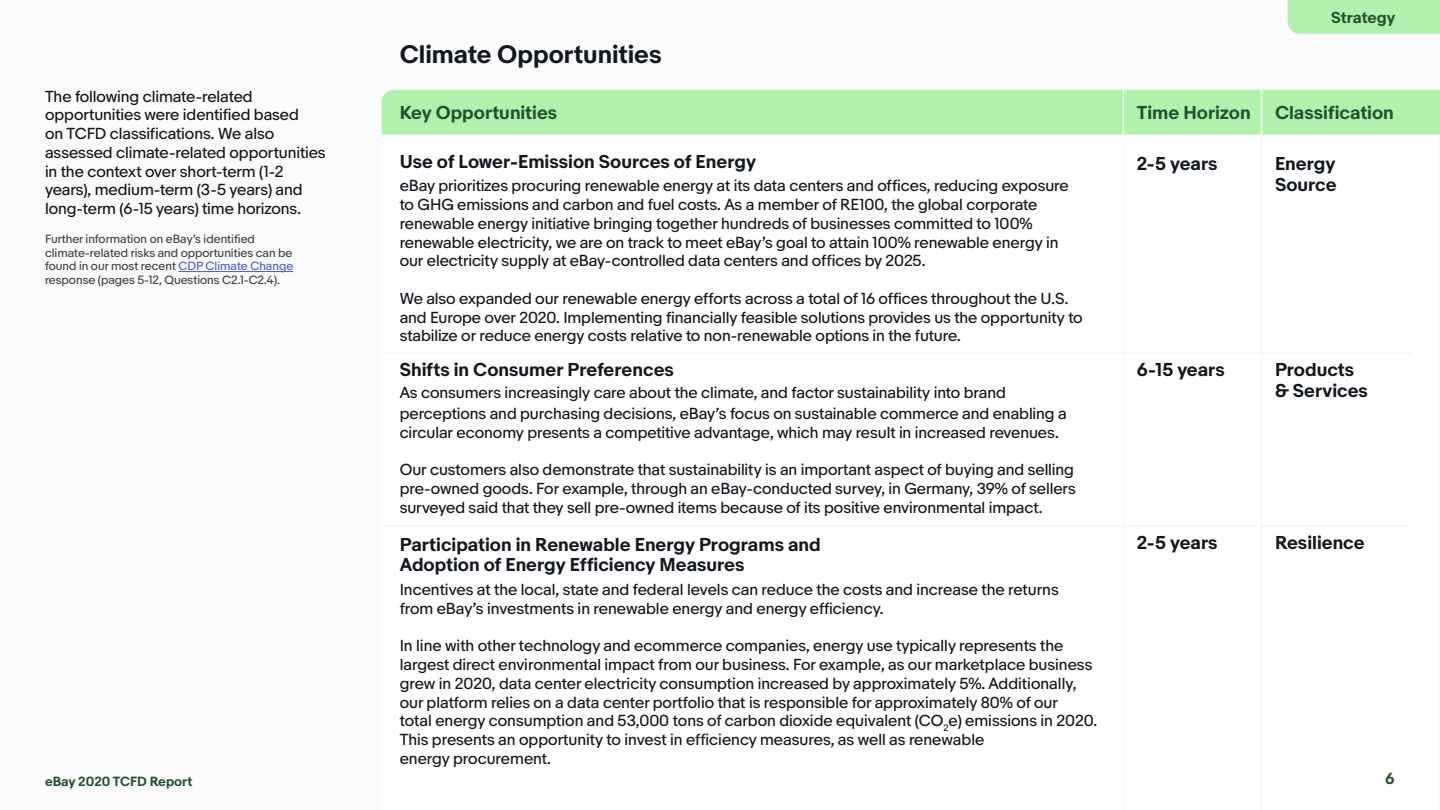
<style>
.page{position:relative;width:1440px;height:810px;background:#fbfbfb}
.page>*{position:absolute;margin:0;border:0;box-sizing:border-box;transform-origin:0 0}
.t1{font:700 23.75px "Market Sans";color:#12181e}
.t2{font:700 17.5px/21px "Market Sans";color:#12181e}
.t3{font:700 17.5px "Market Sans";color:#235031}
.t4{font:15px/18.8px "Market Sans";letter-spacing:-.005em;color:#12181e}
.t5{font:700 15px "Market Sans";color:#235031}
.t6{font:700 12.5px "Market Sans";color:#235031}
.t7{font:11.25px/13.8px "Market Sans";color:#414141}
.s1{color:#4f5cd6}
</style>
<div class="page">
<hr style="left:179px;top:271px;width:114px;height:1px;background:#4f5cd6">
<div style="left:381px;top:100px;width:1057px;height:710px;background:#fff"></div>
<div style="left:382px;top:90px;width:1058px;height:45px;background:#b1f1ad"></div>
<hr style="left:1123px;top:90px;width:1px;height:720px;background:#f7f7f7">
<hr style="left:1261px;top:90px;width:1px;height:720px;background:#f7f7f7">
<hr style="left:382px;top:352px;width:1029px;height:2px;background:#f7f7f7">
<hr style="left:381px;top:525px;width:1030px;height:2px;background:#f7f7f7">
<div style="left:1288px;top:0;width:152px;height:34px;background:#b1f1ad"></div>
<p class="t4" style="left:45px;top:87px;width:282px">The following climate-related opportunities were identified based<br>on TCFD classifications. We also assessed climate-related opportunities in the context over short-term (1-2 years), medium-term (3-5 years) and long-term (6-15 years) time horizons.</p>
<p class="t7" style="left:45px;top:232px;width:250px">Further information on eBay’s identified climate-related risks and opportunities can be found in our most recent <span class="s1">CDP Climate Change </span>response (pages 5-12, Questions C2.1-C2.4).</p>
<h1 class="t1" style="left:400px;top:39px;width:264px">Climate Opportunities</h1>
<p class="t3" style="left:400px;top:102px;width:159px">Key Opportunities</p>
<p class="t2" style="left:400px;top:152px;width:358px">Use of Lower-Emission Sources of Energy</p>
<p class="t4" style="left:400px;top:177px;width:671px">eBay prioritizes procuring renewable energy at its data centers and offices, reducing exposure to GHG emissions and carbon and fuel costs. As a member of RE100, the global corporate renewable energy initiative bringing together hundreds of businesses committed to 100% renewable electricity, we are on track to meet eBay’s goal to attain 100% renewable energy in our electricity supply at eBay-controlled data centers and offices by 2025.</p>
<p class="t4" style="left:400px;top:289px;width:685px">We also expanded our renewable energy efforts across a total of 16 offices throughout the U.S. and Europe over 2020. Implementing financially feasible solutions provides us the opportunity to stabilize or reduce energy costs relative to non-renewable options in the future.</p>
<p class="t2" style="left:400px;top:360px;width:276px">Shifts in Consumer Preferences</p>
<p class="t4" style="left:400px;top:382px;width:669px;line-height:21.2px">As consumers increasingly care about the climate, and factor sustainability into brand perceptions and purchasing decisions, eBay’s focus on sustainable commerce and enabling a</p>
<p class="t4" style="left:400px;top:423px;width:661px">circular economy presents a competitive advantage, which may result in increased revenues.</p>
<p class="t4" style="left:400px;top:461px;width:678px;text-align:justify">Our customers also demonstrate that sustainability is an important aspect of buying and selling pre-owned goods. For example, through an eBay-conducted survey, in Germany, 39% of sellers surveyed said that they sell pre-owned items because of its positive environmental impact.</p>
<p class="t2" style="left:400px;top:536px;width:423px;line-height:20px">Participation in Renewable Energy Programs and<br>Adoption of Energy Efficiency Measures</p>
<p class="t4" style="left:400px;top:581px;width:661px">Incentives at the local, state and federal levels can reduce the costs and increase the returns from eBay’s investments in renewable energy and energy efficiency.</p>
<p class="t4" style="left:400px;top:637px;width:699px">In line with other technology and ecommerce companies, energy use typically represents the largest direct environmental impact from our business. For example, as our marketplace business grew in 2020, data center electricity consumption increased by approximately 5%. Additionally, our platform relies on a data center portfolio that is responsible for approximately 80% of our<br>total energy consumption and 53,000 tons of carbon dioxide equivalent (CO<sub>2</sub>e) emissions in 2020.<br>This presents an opportunity to invest in efficiency measures, as well as renewable<br>energy procurement.</p>
<p class="t5" style="left:1331px;top:8px;width:66px">Strategy</p>
<p class="t3" style="left:1137px;top:102px;width:115px">Time Horizon</p>
<p class="t3" style="left:1275px;top:102px;width:120px">Classification</p>
<p class="t2" style="left:1137px;top:154px;width:82px">2-5 years</p>
<p class="t2" style="left:1275px;top:154px;width:63px">Energy<br>Source</p>
<p class="t2" style="left:1137px;top:360px;width:89px">6-15 years</p>
<p class="t2" style="left:1275px;top:360px;width:94px">Products &amp; Services</p>
<p class="t2" style="left:1137px;top:533px;width:82px">2-5 years</p>
<p class="t2" style="left:1275px;top:533px;width:91px">Resilience</p>
<p class="t6" style="left:45px;top:774px;width:149px">eBay 2020 TCFD Report</p>
<p class="t5" style="left:1385px;top:770px;width:11px">6</p>
</div>
